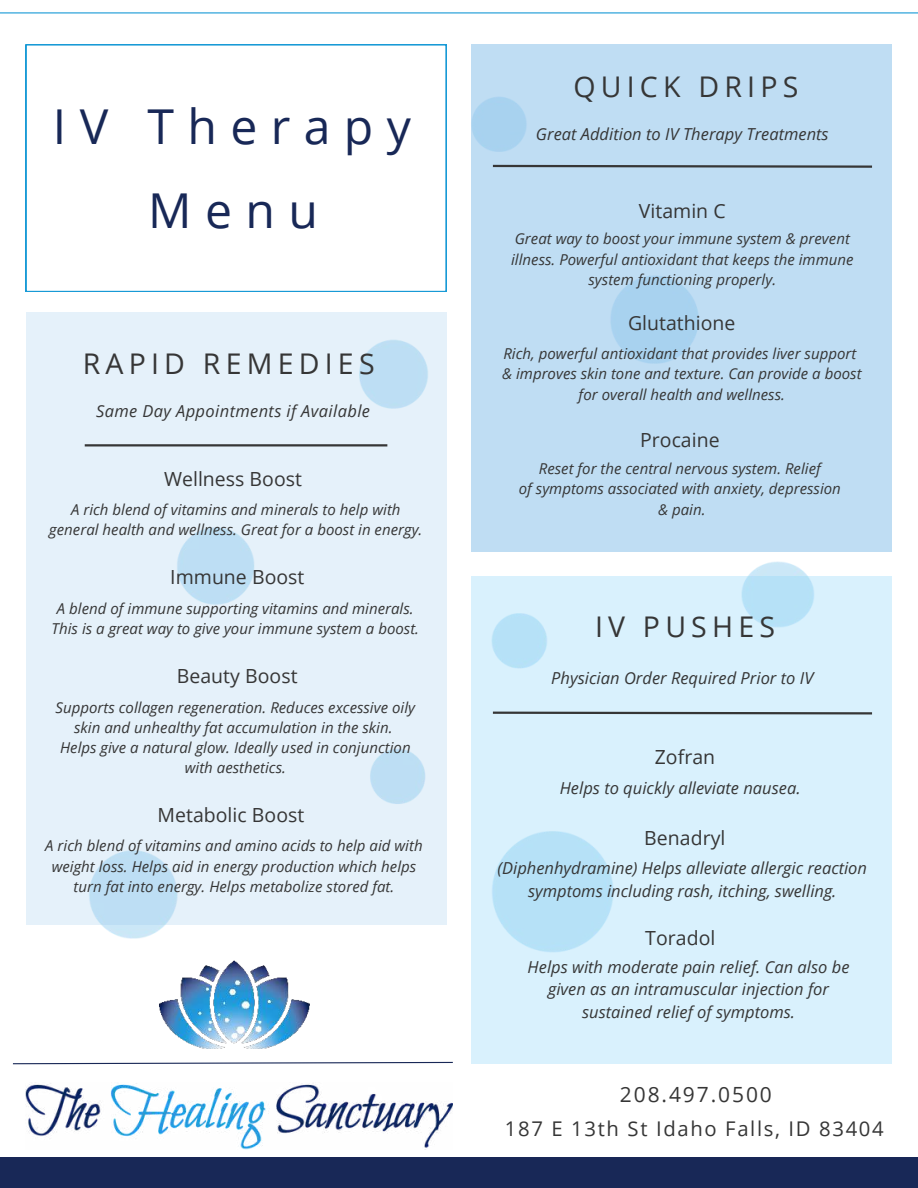
<style>
.page{position:relative;width:918px;height:1188px;background:#fff}
.page>*{position:absolute;margin:0;border:0;box-sizing:border-box;transform-origin:0 0}
.t1{font:48.15px/83.2px "Open Sans";letter-spacing:.28em;color:#182857;text-align:center}
.t2{font:28.5px "Open Sans";letter-spacing:.185em;color:#363636}
.t3{font:21px "Open Sans";letter-spacing:.09em;color:#363636}
.t4{font:20.25px "Open Sans";letter-spacing:.08em;color:#363636}
.t5{font:19.5px "Open Sans";color:#363636}
.t6{font:italic 16.5px/22.5px "Open Sans";color:#363636;text-align:center}
.t7{font:italic 16.5px "Open Sans";letter-spacing:.025em;color:#363636}
.t8{font:italic 15px/20.2px "Open Sans";color:#363636;text-align:center}
</style>
<div class="page">
<div style="left:0;top:1157px;width:918px;height:31px;background:#182857"></div>
<svg style="left:12px;top:1061px;width:441px;height:4px"></svg>
<img style="left:0;top:13px;width:892px;height:926px">
<img style="left:159px;top:960px;width:151px;height:89px">
<hr style="left:0;top:12px;width:918px;height:1px;background:#189ad6">
<img style="left:26px;top:1083px;width:426px;height:66px">
<svg style="left:26px;top:44px;width:420px;height:248px"></svg>
<div style="left:26px;top:312px;width:420px;height:612px;background:#e5f1fa"></div>
<hr style="left:85px;top:444px;width:302px;height:2px;background:#363636">
<div style="left:471px;top:44px;width:421px;height:508px;background:#bfddf3"></div>
<svg style="left:492px;top:164px;width:380px;height:4px"></svg>
<svg style="left:471px;top:577px;width:421px;height:487px;fill:#d9f1fd"></svg>
<svg style="left:491px;top:710px;width:383px;height:6px"></svg>
<h1 class="t1" style="left:53px;top:84px;width:360px">IV Therapy<br>Menu</h1>
<h2 class="t2" style="left:83px;top:344px;width:293px">RAPID REMEDIES</h2>
<p class="t7" style="left:96px;top:400px;width:276px">Same Day Appointments if Available</p>
<h3 class="t5" style="left:164px;top:466px;width:140px">Wellness Boost</h3>
<p class="t8" style="left:49px;top:499px;width:375px">A rich blend of vitamins and minerals to help with general health and wellness. Great for a boost in energy.</p>
<h3 class="t5" style="left:170px;top:563px;width:136px">Immune Boost</h3>
<p class="t8" style="left:52px;top:598px;width:369px">A blend of immune supporting vitamins and minerals.<br>This is a great way to give your immune system a boost.</p>
<h3 class="t5" style="left:177px;top:662px;width:122px">Beauty Boost</h3>
<p class="t8" style="left:56px;top:697px;width:361px">Supports collagen regeneration. Reduces excessive oily skin and unhealthy fat accumulation in the skin.<br>Helps give a natural glow. Ideally used in conjunction with aesthetics.</p>
<h3 class="t5" style="left:158px;top:801px;width:148px">Metabolic Boost</h3>
<p class="t8" style="left:45px;top:835px;width:379px">A rich blend of vitamins and amino acids to help aid with weight loss. Helps aid in energy production which helps turn fat into energy. Helps metabolize stored fat.</p>
<h2 class="t2" style="left:573px;top:67px;width:227px">QUICK DRIPS</h2>
<p class="t6" style="left:536px;top:123px;width:294px">Great Addition to IV Therapy Treatments</p>
<h3 class="t5" style="left:639px;top:197px;width:88px">Vitamin C</h3>
<p class="t8" style="left:511px;top:228px;width:344px">Great way to boost your immune system &amp; prevent illness. Powerful antioxidant that keeps the immune system functioning properly.</p>
<h3 class="t5" style="left:628px;top:309px;width:109px">Glutathione</h3>
<p class="t8" style="left:502px;top:343px;width:361px">Rich, powerful antioxidant that provides liver support &amp; improves skin tone and texture. Can provide a boost for overall health and wellness.</p>
<h3 class="t5" style="left:640px;top:427px;width:81px">Procaine</h3>
<p class="t8" style="left:519px;top:458px;width:324px">Reset for the central nervous system. Relief<br>of symptoms associated with anxiety, depression &amp; pain.</p>
<h2 class="t2" style="left:595px;top:607px;width:182px">IV PUSHES</h2>
<p class="t6" style="left:551px;top:667px;width:264px">Physician Order Required Prior to IV</p>
<h3 class="t5" style="left:655px;top:744px;width:62px">Zofran</h3>
<p class="t6" style="left:560px;top:777px;width:242px">Helps to quickly alleviate nausea.</p>
<h3 class="t5" style="left:644px;top:825px;width:83px">Benadryl</h3>
<p class="t6" style="left:498px;top:856px;width:371px">(Diphenhydramine) Helps alleviate allergic reaction symptoms including rash, itching, swelling.</p>
<h3 class="t5" style="left:645px;top:925px;width:72px">Toradol</h3>
<p class="t6" style="left:528px;top:955px;width:323px">Helps with moderate pain relief. Can also be given as an intramuscular injection for sustained relief of symptoms.</p>
<h3 class="t3" style="left:620px;top:1080px;width:153px">208.497.0500</h3>
<h3 class="t4" style="left:505px;top:1115px;width:380px">187 E 13th St Idaho Falls, ID 83404</h3>
</div>
